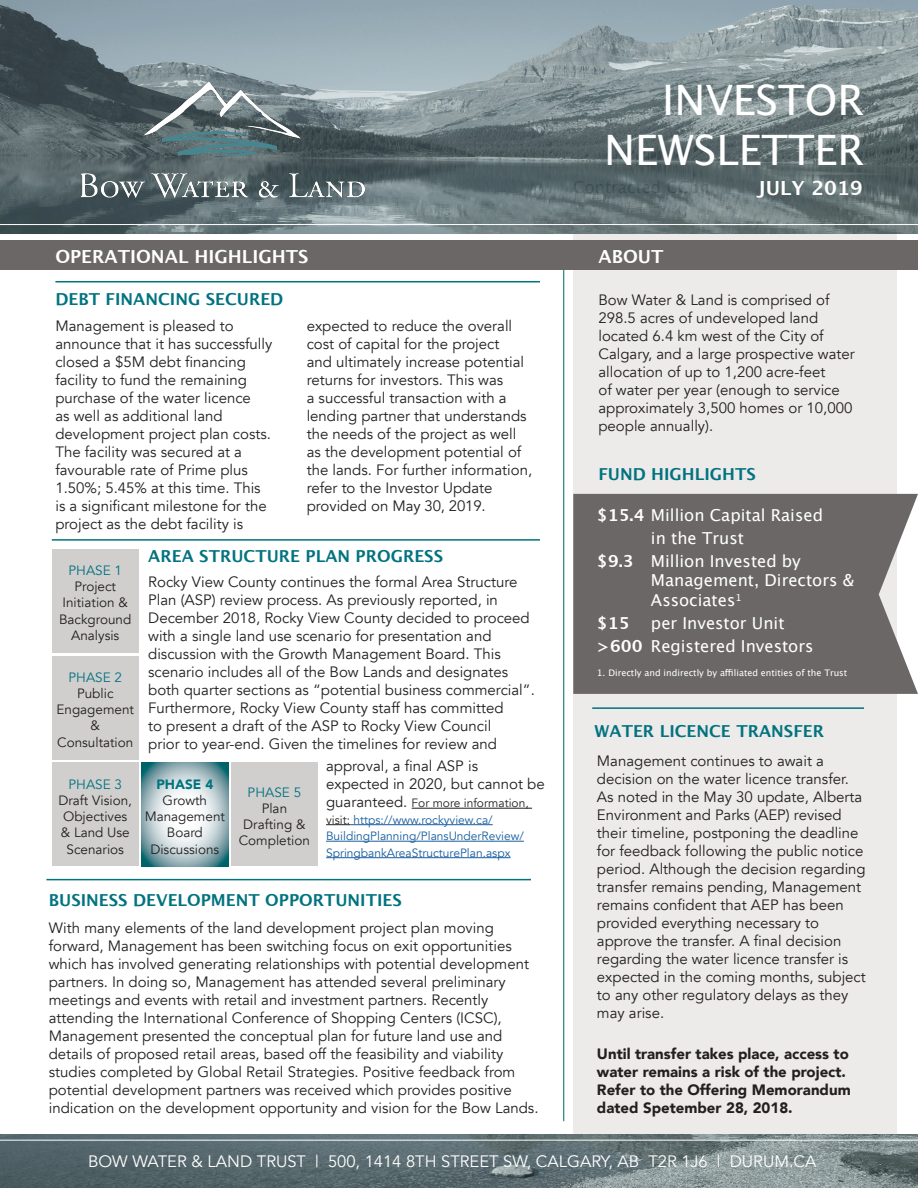
<style>
.page{position:relative;width:918px;height:1188px;background:#fff}
.page>*{position:absolute;margin:0;border:0;box-sizing:border-box;transform-origin:0 0}
.t1{font:42px "Lucida Grande";color:#fff}
.t2{font:700 19.5px "Lucida Grande";color:#fff}
.t3{font:700 18px "Lucida Grande";color:#fff}
.t4{font:16.5px/19.8px "Lucida Grande";color:#fff}
.t5{font:700 16.5px "Lucida Grande";color:#00737f}
.t6{font:16.5px "Avenir";color:#fff}
.t7{font:700 16.5px "Lucida Grande";color:#fff}
.t8{font:15px/18px "Avenir";color:#231f20}
.t9{font:900 15px/18px "Avenir";color:#231f20}
.t10{font:13.5px/16.2px "Avenir";color:#231f20;text-align:center}
.t11{font:13.5px "Avenir";color:#00737f}
.t12{font:900 13.5px "Avenir";color:#00737f}
.t13{font:12px/16.5px "Avenir";color:#175d9e}
.t14{font:9px "Lucida Grande";color:#fff}
.s1{font-size:15px;color:#231f20}
.s2{color:#231f20}
.s3{font-weight:700}
</style>
<div class="page">
<div style="left:573px;top:180px;width:324px;height:954px;background:#edeaea"></div>
<img style="left:0;top:0;width:918px;height:234px">
<img style="left:81px;top:83px;width:283px;height:114px">
<hr style="left:0;top:224px;width:918px;height:1px;background:#fff">
<hr style="left:563px;top:249px;width:1px;height:872px;background:#006167">
<div style="left:573px;top:494px;width:345px;height:200px;background:#6a6766"></div>
<img style="left:0;top:1134px;width:918px;height:54px">
<hr style="left:0;top:1140px;width:918px;height:1px;background:#fff">
<div style="left:0;top:241px;width:918px;height:29px;background:#6a6766"></div>
<div style="left:52px;top:549px;width:87px;height:103px;background:#d1cece"></div>
<div style="left:52px;top:656px;width:87px;height:103px;background:#d1cece"></div>
<div style="left:52px;top:763px;width:87px;height:103px;background:#d1cece"></div>
<svg style="left:141px;top:763px;width:87px;height:103px"></svg>
<div style="left:231px;top:763px;width:87px;height:103px;background:#d1cece"></div>
<hr style="left:52px;top:539px;width:488px;height:2px;background:#00737f">
<hr style="left:55px;top:281px;width:485px;height:1px;background:#00737f">
<hr style="left:46px;top:879px;width:485px;height:1px;background:#00737f">
<hr style="left:412px;top:808px;width:120px;height:1px;background:#231f20">
<svg style="left:326px;top:824px;width:24px;height:1px"></svg>
<hr style="left:350px;top:824px;width:143px;height:1px;background:#175d9e">
<hr style="left:326px;top:841px;width:198px;height:1px;background:#175d9e">
<hr style="left:326px;top:857px;width:185px;height:1px;background:#175d9e">
<hr style="left:592px;top:707px;width:272px;height:2px;background:#00737f">
<p class="t1" style="left:662px;top:76px;width:203px">INVESTOR</p>
<p class="t1" style="left:604px;top:126px;width:261px">NEWSLETTER</p>
<p class="t3" style="left:55px;top:242px;width:255px">OPERATIONAL HIGHLIGHTS</p>
<p class="t5" style="left:55px;top:286px;width:229px">DEBT FINANCING SECURED</p>
<p class="t8" style="left:55px;top:317px;width:218px">Management is pleased to announce that it has successfully closed a $5M debt financing facility to fund the remaining purchase of the water licence<br>as well as additional land development project plan costs.<br>The facility was secured at a favourable rate of Prime plus<br>1.50%; 5.45% at this time. This is a significant milestone for the project as the debt facility is</p>
<p class="t8" style="left:307px;top:317px;width:227px">expected to reduce the overall cost of capital for the project<br>and ultimately increase potential returns for investors. This was<br>a successful transaction with a lending partner that understands the needs of the project as well as the development potential of the lands. For further information, refer to the Investor Update provided on May 30, 2019.</p>
<p class="t11" style="left:69px;top:562px;width:55px">PHASE 1</p>
<p class="t10" style="left:74px;top:579px;width:43px">Project</p>
<p class="t10" style="left:63px;top:595px;width:67px">Initiation &amp;</p>
<p class="t10" style="left:59px;top:611px;width:74px">Background<br>Analysis</p>
<p class="t11" style="left:69px;top:669px;width:55px">PHASE 2</p>
<p class="t10" style="left:77px;top:686px;width:38px">Public</p>
<p class="t10" style="left:57px;top:702px;width:79px">Engagement</p>
<p class="t10" style="left:91px;top:718px;width:11px">&amp;</p>
<p class="t10" style="left:57px;top:734px;width:78px">Consultation</p>
<p class="t11" style="left:69px;top:776px;width:55px">PHASE 3</p>
<p class="t10" style="left:59px;top:792px;width:75px">Draft Vision,<br>Objectives &amp; Land Use<br>Scenarios</p>
<p class="t5" style="left:148px;top:543px;width:296px">AREA STRUCTURE PLAN PROGRESS</p>
<p class="t8" style="left:148px;top:573px;width:388px">Rocky View County continues the formal Area Structure Plan (ASP) review process. As previously reported, in December 2018, Rocky View County decided to proceed with a single land use scenario for presentation and discussion with the Growth Management Board. This scenario includes all of the Bow Lands and designates both quarter sections as “potential business commercial”.<br>Furthermore, Rocky View County staff has committed<br>to present a draft of the ASP to Rocky View Council<br>prior to year-end. Given the timelines for review and</p>
<p class="t12" style="left:156px;top:772px;width:58px">PHASE 4</p>
<p class="t10" style="left:145px;top:792px;width:82px">Growth<br>Management<br>Board</p>
<p class="t10" style="left:150px;top:841px;width:71px">Discussions</p>
<p class="t11" style="left:248px;top:784px;width:55px">PHASE 5</p>
<p class="t10" style="left:262px;top:801px;width:27px">Plan</p>
<p class="t10" style="left:243px;top:817px;width:64px">Drafting &amp;</p>
<p class="t10" style="left:239px;top:833px;width:73px">Completion</p>
<p class="t8" style="left:326px;top:757px;width:220px">approval, a final ASP is<br>expected in 2020, but cannot be</p>
<p class="t13" style="left:326px;top:795px;width:204px"><span class="s1">guaranteed.</span> <span class="s2">For more information, visit:</span> https://www.rockyview.ca/ BuildingPlanning/PlansUnderReview/ SpringbankAreaStructurePlan.aspx</p>
<p class="t5" style="left:49px;top:887px;width:355px">BUSINESS DEVELOPMENT OPPORTUNITIES</p>
<p class="t8" style="left:49px;top:919px;width:491px">With many elements of the land development project plan moving forward, Management has been switching focus on exit opportunities which has involved generating relationships with potential development partners. In doing so, Management has attended several preliminary meetings and events with retail and investment partners. Recently attending the International Conference of Shopping Centers (ICSC), Management presented the conceptual plan for future land use and details of proposed retail areas, based off the feasibility and viability studies completed by Global Retail Strategies. Positive feedback from potential development partners was received which provides positive indication on the development opportunity and vision for the Bow Lands.</p>
<p class="t2" style="left:758px;top:172px;width:107px">JULY 2019</p>
<p class="t3" style="left:598px;top:242px;width:67px">ABOUT</p>
<p class="t8" style="left:598px;top:291px;width:258px">Bow Water &amp; Land is comprised of<br>298.5 acres of undeveloped land located 6.4 km west of the City of<br>Calgary, and a large prospective water allocation of up to 1,200 acre-feet<br>of water per year (enough to service approximately 3,500 homes or 10,000 people annually).</p>
<p class="t5" style="left:598px;top:461px;width:159px">FUND HIGHLIGHTS</p>
<p class="t4" style="left:597px;top:505px;width:228px"><span class="s3">$15.4</span> Million Capital Raised</p>
<p class="t4" style="left:651px;top:528px;width:95px">in the Trust</p>
<p class="t4" style="left:651px;top:551px;width:205px;text-indent:-54px"><span class="s3">$9.3</span> Million Invested by<br>Management, Directors &amp;<br>Associates<sup>1</sup></p>
<p class="t7" style="left:597px;top:610px;width:34px">$15</p>
<p class="t4" style="left:651px;top:613px;width:135px">per Investor Unit</p>
<p class="t4" style="left:597px;top:636px;width:218px"><span class="s3">&gt;600</span> Registered Investors</p>
<p class="t14" style="left:597px;top:668px;width:252px">1. Directly and indirectly by affiliated entities of the Trust</p>
<p class="t5" style="left:595px;top:718px;width:231px">WATER LICENCE TRANSFER</p>
<p class="t8" style="left:597px;top:752px;width:270px">Management continues to await a decision on the water licence transfer.<br>As noted in the May 30 update, Alberta Environment and Parks (AEP) revised their timeline, postponing the deadline for feedback following the public notice period. Although the decision regarding</p>
<p class="t8" style="left:597px;top:878px;width:270px">transfer remains pending, Management remains confident that AEP has been provided everything necessary to approve the transfer. A final decision regarding the water licence transfer is expected in the coming months, subject to any other regulatory delays as they may arise.</p>
<p class="t9" style="left:597px;top:1044px;width:255px">Until transfer takes place, access to water remains a risk of the project.<br>Refer to the Offering Memorandum dated Spetember 28, 2018.</p>
<p class="t6" style="left:88px;top:1152px;width:730px">BOW WATER &amp; LAND TRUST | 500, 1414 8TH STREET SW, CALGARY, AB T2R 1J6 | DURUM.CA</p>
</div>
